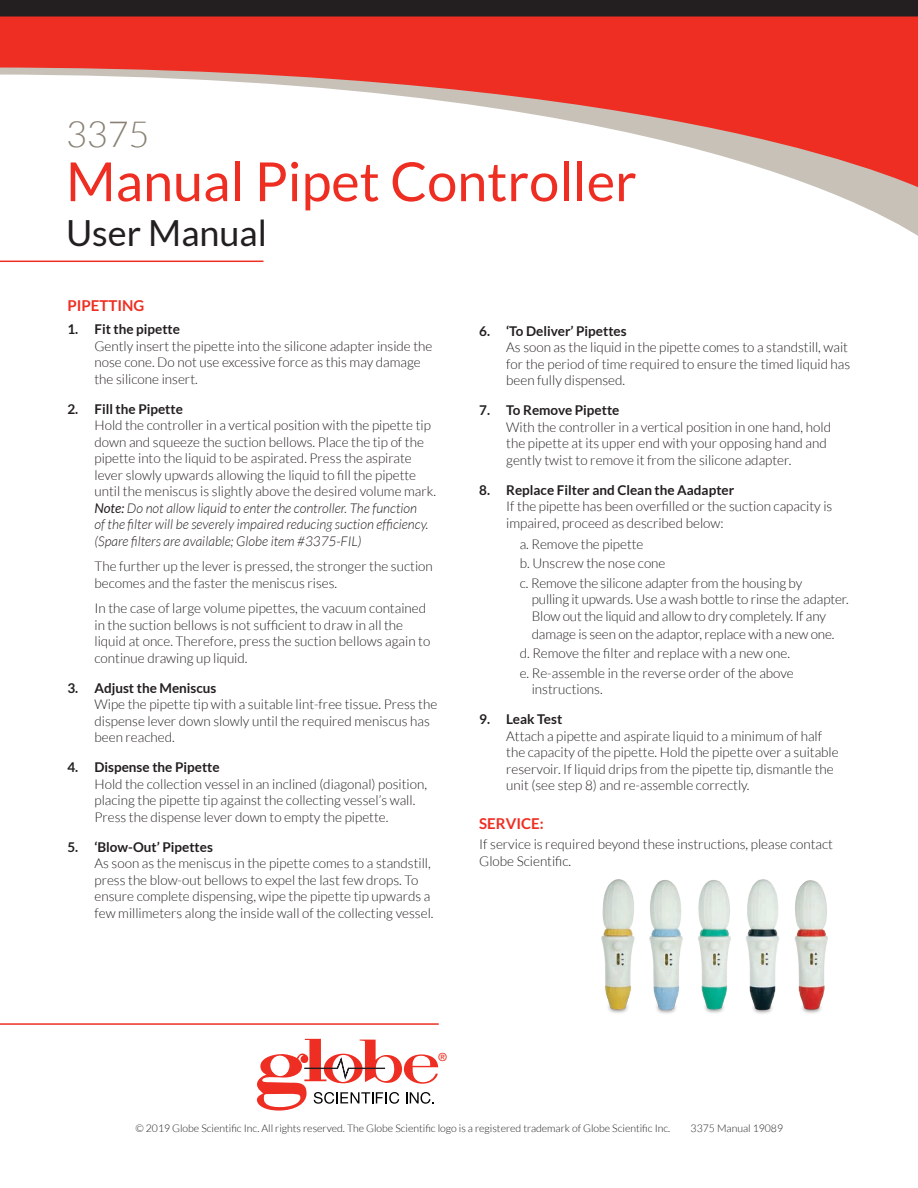
<style>
.page{position:relative;width:918px;height:1188px;background:#fff}
.page>*{position:absolute;margin:0;border:0;box-sizing:border-box;transform-origin:0 0}
.t1{font:54px "Lato";color:#ee2e22}
.t2{font:36px "Lato";color:#231f20}
.t3{font:300 36px "Lato";color:#898175}
.t4{font:700 15px "Lato";color:#ee2e22}
.t5{font:300 13.5px/16.5px "Lato";color:#231f20}
.t6{font:700 13.5px "Lato";color:#231f20}
.t7{font:500 11.25px "Helvetica Neue";color:#ee2e22}
.t8{font:300 10.5px "Lato";color:#231f20}
.s1{font-weight:400;font-style:italic}
.s2{font-style:italic}
</style>
<div class="page">
<div style="left:0;top:0;width:918px;height:46px;background:#231f20"></div>
<svg style="left:831px;top:193px;width:87px;height:43px"></svg>
<svg style="left:0;top:16px;width:918px;height:177px"></svg>
<svg style="left:257px;top:1039px;width:181px;height:72px"></svg>
<hr style="left:0;top:1023px;width:439px;height:2px;background:#ee2e22">
<hr style="left:0;top:261px;width:264px;height:1px;background:#ee2e22">
<img style="left:601px;top:879px;width:34px;height:134px">
<img style="left:649px;top:880px;width:34px;height:134px">
<img style="left:698px;top:880px;width:33px;height:133px">
<img style="left:746px;top:879px;width:82px;height:135px">
<h2 class="t3" style="left:66px;top:115px;width:85px">3375</h2>
<h1 class="t1" style="left:66px;top:152px;width:572px">Manual Pipet Controller</h1>
<h2 class="t2" style="left:66px;top:213px;width:203px">User Manual</h2>
<p class="t4" style="left:68px;top:297px;width:78px">PIPETTING</p>
<p class="t6" style="left:68px;top:322px;width:114px">1. Fit the pipette</p>
<p class="t5" style="left:94px;top:338px;width:339px">Gently insert the pipette into the silicone adapter inside the nose cone. Do not use excessive force as this may damage the silicone insert.</p>
<p class="t6" style="left:68px;top:401px;width:117px">2. Fill the Pipette</p>
<p class="t5" style="left:94px;top:417px;width:343px">Hold the controller in a vertical position with the pipette tip down and squeeze the suction bellows. Place the tip of the pipette into the liquid to be aspirated. Press the aspirate lever slowly upwards allowing the liquid to fill the pipette until the meniscus is slightly above the desired volume mark.<br><span class="s1">Note:</span> <span class="s2">Do not allow liquid to enter the controller. The function<br>of the filter will be severely impaired reducing suction efficiency. (Spare filters are available; Globe item #3375-FIL)</span></p>
<p class="t5" style="left:94px;top:558px;width:340px">The further up the lever is pressed, the stronger the suction becomes and the faster the meniscus rises.</p>
<p class="t5" style="left:94px;top:600px;width:337px">In the case of large volume pipettes, the vacuum contained in the suction bellows is not sufficient to draw in all the liquid at once. Therefore, press the suction bellows again to continue drawing up liquid.</p>
<p class="t6" style="left:68px;top:680px;width:151px">3. Adjust the Meniscus</p>
<p class="t5" style="left:94px;top:696px;width:344px">Wipe the pipette tip with a suitable lint-free tissue. Press the dispense lever down slowly until the required meniscus has been reached.</p>
<p class="t6" style="left:68px;top:760px;width:154px">4. Dispense the Pipette</p>
<p class="t5" style="left:94px;top:776px;width:334px">Hold the collection vessel in an inclined (diagonal) position, placing the pipette tip against the collecting vessel’s wall.<br>Press the dispense lever down to empty the pipette.</p>
<p class="t6" style="left:68px;top:839px;width:147px">5. ‘Blow-Out’ Pipettes</p>
<p class="t5" style="left:94px;top:855px;width:341px">As soon as the meniscus in the pipette comes to a standstill, press the blow-out bellows to expel the last few drops. To ensure complete dispensing, wipe the pipette tip upwards a few millimeters along the inside wall of the collecting vessel.</p>
<p class="t6" style="left:479px;top:323px;width:149px">6. ‘To Deliver’ Pipettes</p>
<p class="t5" style="left:506px;top:339px;width:346px">As soon as the liquid in the pipette comes to a standstill, wait for the period of time required to ensure the timed liquid has been fully dispensed.</p>
<p class="t6" style="left:479px;top:403px;width:142px">7. To Remove Pipette</p>
<p class="t5" style="left:506px;top:419px;width:326px">With the controller in a vertical position in one hand, hold the pipette at its upper end with your opposing hand and gently twist to remove it from the silicone adapter.</p>
<p class="t6" style="left:479px;top:482px;width:257px">8. Replace Filter and Clean the Aadapter</p>
<p class="t5" style="left:506px;top:498px;width:328px">If the pipette has been overfilled or the suction capacity is impaired, proceed as described below:</p>
<p class="t5" style="left:520px;top:534px;width:284px;line-height:19.5px">a. Remove the pipette<br>b. Unscrew the nose cone<br>c. Remove the silicone adapter from the housing by</p>
<p class="t5" style="left:532px;top:591px;width:319px">pulling it upwards. Use a wash bottle to rinse the adapter.<br>Blow out the liquid and allow to dry completely. If any</p>
<p class="t5" style="left:520px;top:624px;width:316px;line-height:19.5px;text-indent:12px">damage is seen on the adaptor, replace with a new one. d. Remove the filter and replace with a new one.<br>e. Re-assemble in the reverse order of the above</p>
<p class="t5" style="left:532px;top:681px;width:72px">instructions.</p>
<p class="t6" style="left:479px;top:712px;width:85px">9. Leak Test</p>
<p class="t5" style="left:506px;top:728px;width:334px">Attach a pipette and aspirate liquid to a minimum of half the capacity of the pipette. Hold the pipette over a suitable reservoir. If liquid drips from the pipette tip, dismantle the unit (see step 8) and re-assemble correctly.</p>
<p class="t4" style="left:479px;top:814px;width:66px">SERVICE:</p>
<p class="t5" style="left:479px;top:836px;width:355px">If service is required beyond these instructions, please contact<br>Globe Scientific.</p>
<p class="t7" style="left:438px;top:1050px;width:10px">®</p>
<p class="t8" style="left:135px;top:1123px;width:537px">© 2019 Globe Scientific Inc. All rights reserved. The Globe Scientific logo is a registered trademark of Globe Scientific Inc.</p>
<p class="t8" style="left:691px;top:1123px;width:94px">3375 Manual 19089</p>
</div>
